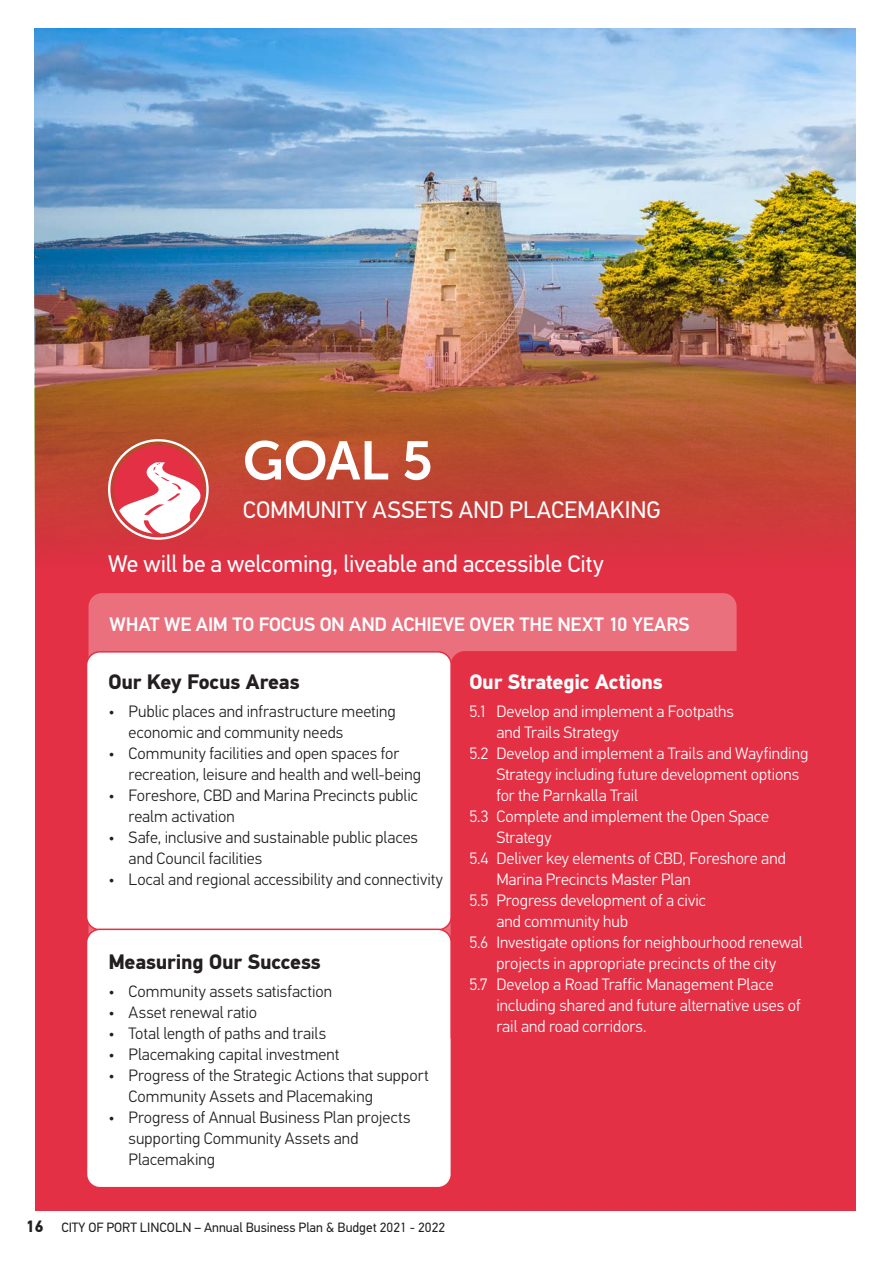
<style>
.page{position:relative;width:893px;height:1263px;background:#fff}
.page>*{position:absolute;margin:0;border:0;box-sizing:border-box;transform-origin:0 0}
.t1{font:54px "Museo Sans W01 700";color:#fff}
.quote{font:24px "PFDIN Text Pro";letter-spacing:-.005em;color:#fff}
.body{font:700 21px "PFDIN Text Pro";letter-spacing:-.01em;color:#231f20}
.t2{font:700 21px "PFDIN Text Pro";letter-spacing:-.01em;color:#fff}
.quote-2{font:500 19.5px "PFDIN Text Pro";letter-spacing:-.005em;color:#fff}
.t3{font:300 16.5px/21px "PFDIN Text Pro";color:#231f20}
.t4{font:300 16.5px "PFDIN Text Pro";color:#fff}
.t5{font:13.5px "PFDIN Text Pro";color:#231f20}
.s1{font-weight:700;font-size:16.5px}
</style>
<div class="page">
<div style="left:35px;top:29px;width:820px;height:1181px;background:#e33045"></div>
<img style="left:35px;top:29px;width:820px;height:523px">
<div style="left:114px;top:445px;width:89px;height:89px;background:#e33045;border-radius:50%"></div>
<svg style="left:115px;top:462px;width:86px;height:72px"></svg>
<div style="left:108px;top:439px;width:101px;height:101px;border:2px solid #fff;border-radius:50%"></div>
<div style="left:89px;top:593px;width:648px;height:370px;background:#eb707e;border-radius:14px"></div>
<div style="left:87px;top:652px;width:364px;height:278px;background:#fff;border-radius:14px"></div>
<div style="left:86px;top:651px;width:366px;height:279px;border:2px solid #e33045;border-radius:14px"></div>
<div style="left:87px;top:929px;width:364px;height:259px;background:#fff;border-radius:14px"></div>
<div style="left:86px;top:928px;width:366px;height:260px;border:2px solid #e33045;border-radius:14px"></div>
<div style="left:451px;top:652px;width:376px;height:398px;background:#e33045;border-radius:14px"></div>
<div style="left:451px;top:651px;width:377px;height:400px;border:2px solid #e33045;border-radius:14px"></div>
<p class="t1" style="left:243px;top:431px;width:191px">GOAL 5</p>
<p class="quote" style="left:243px;top:496px;width:419px">COMMUNITY ASSETS AND PLACEMAKING</p>
<p class="quote" style="left:108px;top:549px;width:497px">We will be a welcoming, liveable and accessible City</p>
<p class="quote-2" style="left:110px;top:612px;width:582px">WHAT WE AIM TO FOCUS ON AND ACHIEVE OVER THE NEXT 10 YEARS</p>
<p class="body" style="left:108px;top:669px;width:193px">Our Key Focus Areas</p>
<p class="t3" style="left:129px;top:701px;width:269px;text-indent:-20px">• Public places and infrastructure meeting economic and community needs</p>
<p class="t3" style="left:129px;top:743px;width:294px;text-indent:-20px">• Community facilities and open spaces for recreation, leisure and health and well-being</p>
<p class="t3" style="left:129px;top:785px;width:291px;text-indent:-20px">• Foreshore, CBD and Marina Precincts public realm activation</p>
<p class="t3" style="left:129px;top:827px;width:291px;text-indent:-20px">• Safe, inclusive and sustainable public places and Council facilities</p>
<p class="t3" style="left:108px;top:869px;width:336px">• Local and regional accessibility and connectivity</p>
<p class="body" style="left:108px;top:949px;width:214px">Measuring Our Success</p>
<p class="t3" style="left:108px;top:980px;width:225px">• Community assets satisfaction</p>
<p class="t3" style="left:108px;top:1001px;width:150px">• Asset renewal ratio</p>
<p class="t3" style="left:108px;top:1022px;width:219px">• Total length of paths and trails</p>
<p class="t3" style="left:108px;top:1043px;width:232px">• Placemaking capital investment</p>
<p class="t3" style="left:129px;top:1064px;width:301px;text-indent:-20px">• Progress of the Strategic Actions that support<br>Community Assets and Placemaking</p>
<p class="t3" style="left:129px;top:1106px;width:283px;text-indent:-20px">• Progress of Annual Business Plan projects supporting Community Assets and<br>Placemaking</p>
<p class="t5" style="left:26px;top:1219px;width:421px"><span class="s1">16</span> CITY OF PORT LINCOLN – Annual Business Plan &amp; Budget 2021 - 2022</p>
<p class="t2" style="left:469px;top:669px;width:195px">Our Strategic Actions</p>
<p class="t4" style="left:469px;top:701px;width:266px">5.1 Develop and implement a Footpaths</p>
<p class="t4" style="left:496px;top:722px;width:124px">and Trails Strategy</p>
<p class="t4" style="left:469px;top:743px;width:341px">5.2 Develop and implement a Trails and Wayfinding</p>
<p class="t4" style="left:496px;top:764px;width:304px">Strategy including future development options</p>
<p class="t4" style="left:496px;top:785px;width:143px">for the Parnkalla Trail</p>
<p class="t4" style="left:469px;top:806px;width:301px">5.3 Complete and implement the Open Space</p>
<p class="t4" style="left:496px;top:827px;width:57px">Strategy</p>
<p class="t4" style="left:469px;top:848px;width:318px">5.4 Deliver key elements of CBD, Foreshore and</p>
<p class="t4" style="left:496px;top:869px;width:196px">Marina Precincts Master Plan</p>
<p class="t4" style="left:469px;top:890px;width:238px">5.5 Progress development of a civic</p>
<p class="t4" style="left:496px;top:911px;width:133px">and community hub</p>
<p class="t4" style="left:469px;top:932px;width:335px">5.6 Investigate options for neighbourhood renewal</p>
<p class="t4" style="left:496px;top:953px;width:281px">projects in appropriate precincts of the city</p>
<p class="t4" style="left:469px;top:974px;width:306px">5.7 Develop a Road Traffic Management Place</p>
<p class="t4" style="left:496px;top:995px;width:306px">including shared and future alternative uses of</p>
<p class="t4" style="left:496px;top:1016px;width:152px">rail and road corridors.</p>
</div>
